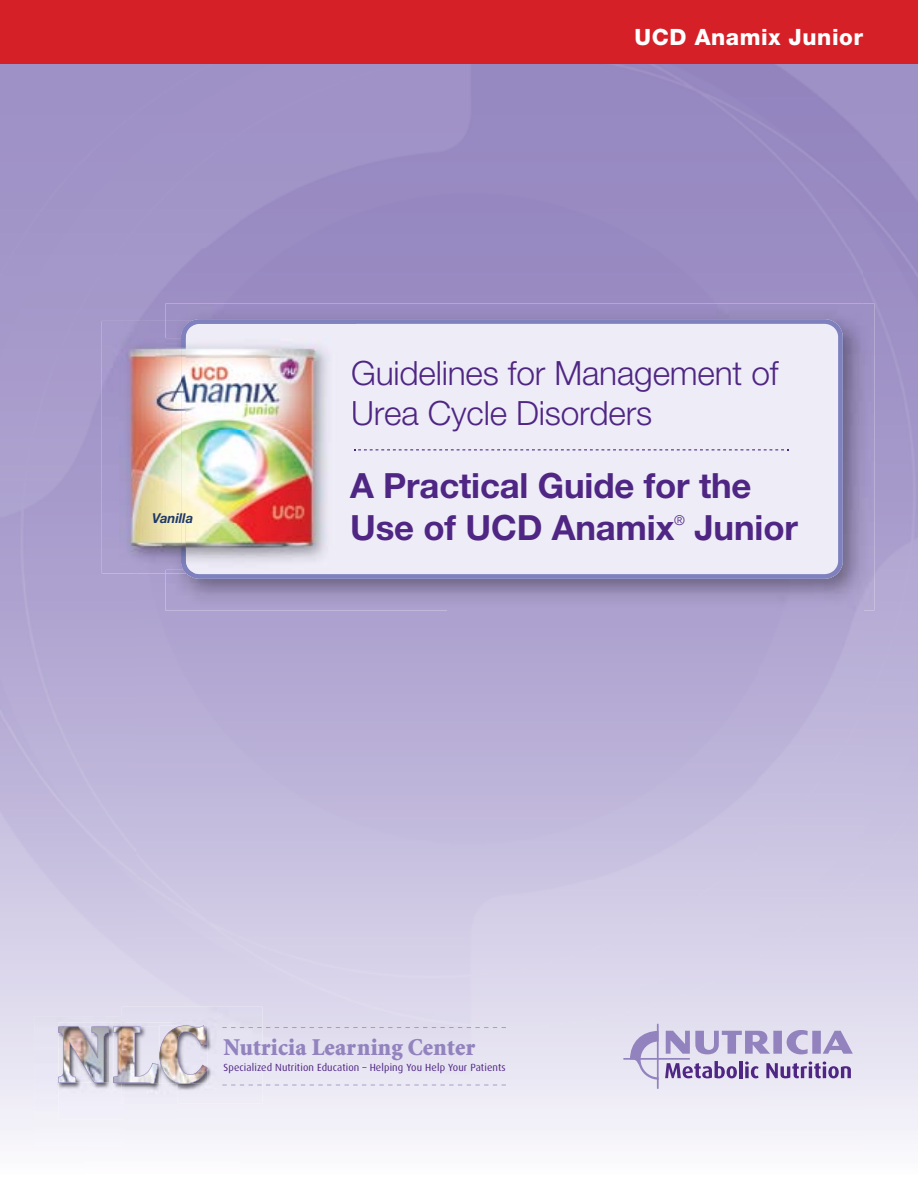
<style>
.page{position:relative;width:918px;height:1188px;background:#fff}
.page>*{position:absolute;margin:0;border:0;box-sizing:border-box;transform-origin:0 0}
.t1{font:700 34.8px/41.7px "Helvetica Neue";letter-spacing:-.005em;color:#4f2683}
.t2{font:300 33.45px/40.2px "Helvetica Neue";letter-spacing:-.005em;color:#4f2683}
.t3{font:900 24.15px "Minion Std";letter-spacing:.01em;color:#9283be;scale:.95 1}
.t4{font:800 22.5px "Helvetica Neue";letter-spacing:.025em;color:#fff}
.t5{font:italic 700 13.65px "Helvetica Neue";color:#1e3869;scale:.96 1}
.t6{font:300 13.5px "Helvetica Neue";color:#4f2683}
.t7{font:10.35px "Dax";letter-spacing:.01em;color:#4f2683}
</style>
<div class="page">
<img style="left:863px;top:63px;width:55px;height:1077px">
<img style="left:0;top:63px;width:863px;height:186px">
<div style="left:58px;top:1085px;width:119px;height:34px;background:#f1eef8"></div>
<img style="left:122px;top:1007px;width:141px;height:97px">
<img style="left:122px;top:1085px;width:2px;height:19px">
<img style="left:58px;top:1016px;width:150px;height:69px">
<svg style="left:222px;top:1027px;width:284px;height:1px"></svg>
<svg style="left:222px;top:1085px;width:284px;height:1px"></svg>
<svg style="left:623px;top:1024px;width:230px;height:65px"></svg>
<img style="left:166px;top:304px;width:708px;height:50px">
<img style="left:824px;top:354px;width:50px;height:257px">
<div style="left:181px;top:319px;width:662px;height:260px;background:#eeecf6"></div>
<div style="left:0;top:0;width:918px;height:63px;background:#d62027"></div>
<img style="left:337px;top:338px;width:20px;height:36px">
<div style="left:314px;top:374px;width:43px;height:199px;background:#eeecf6"></div>
<img style="left:195px;top:569px;width:119px;height:4px">
<img style="left:181px;top:321px;width:176px;height:17px">
<svg style="left:183px;top:569px;width:12px;height:4px"></svg>
<img style="left:352px;top:360px;width:5px;height:32px">
<img style="left:353px;top:400px;width:4px;height:31px">
<img style="left:120px;top:338px;width:61px;height:231px">
<img style="left:189px;top:338px;width:148px;height:231px">
<img style="left:181px;top:338px;width:8px;height:231px">
<svg style="left:354px;top:449px;width:434px;height:1px"></svg>
<h3 class="t5" style="left:152px;top:510px;width:44px">Vanilla</h3>
<h3 class="t4" style="left:635px;top:23px;width:230px">UCD Anamix Junior</h3>
<h2 class="t2" style="left:351px;top:352px;width:429px">Guidelines for Management of<br>Urea Cycle Disorders</h2>
<h1 class="t1" style="left:350px;top:464px;width:403px">A Practical Guide for the<br>Use of UCD Anamix</h1>
<h3 class="t6" style="left:674px;top:512px;width:12px">®</h3>
<h1 class="t1" style="left:695px;top:506px;width:105px">Junior</h1>
<h3 class="t3" style="left:223px;top:1035px;width:267px">Nutricia Learning Center</h3>
<p class="t7" style="left:224px;top:1061px;width:284px">Specialized Nutrition Education – Helping You Help Your Patients</p>
</div>
